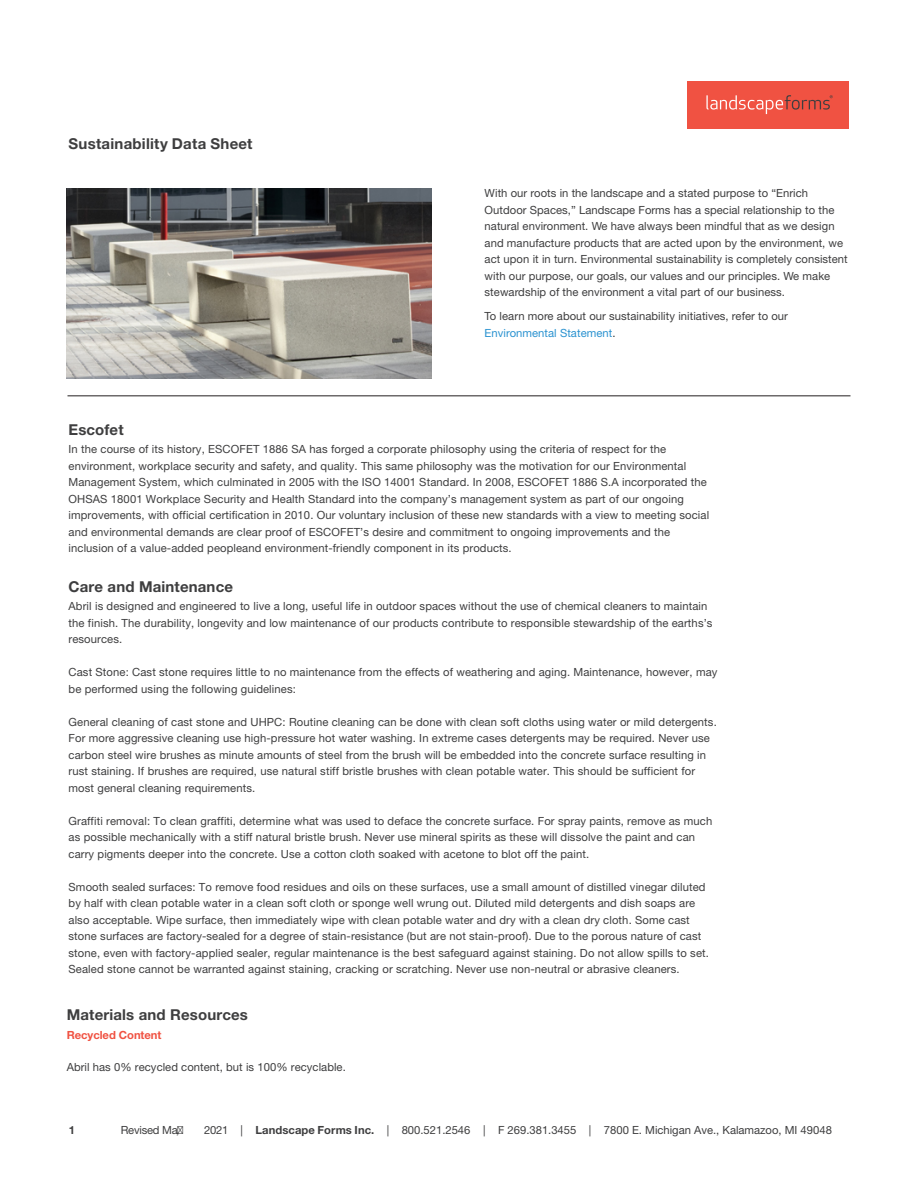
<style>
.page{position:relative;width:918px;height:1188px;background:#fff}
.page>*{position:absolute;margin:0;border:0;box-sizing:border-box;transform-origin:0 0}
.t1{font:700 15px "Helvetica Neue LT Std";letter-spacing:.01em;color:#3e3e3f}
.t2{font:11.25px/16.5px "Helvetica Neue LT Std";letter-spacing:.01em;color:#3e3e3f}
.t3{font:700 11.25px "Helvetica Neue LT Std";letter-spacing:-.005em;color:#f05242}
.t4{font:11.25px "Helvetica Neue LT Std";letter-spacing:-.02em;color:#3e3e3f}
.t5{font:700 11.25px "Helvetica Neue LT Std";color:#3e3e3f}
.s1{color:#2a92d0}
.s2{font-weight:700}
</style>
<div class="page">
<div style="left:687px;top:81px;width:162px;height:47px;background:#f05242"></div>
<svg style="left:706px;top:95px;width:127px;height:19px"></svg>
<hr style="left:68px;top:396px;width:782px;height:1px;background:#231f20">
<img style="left:67px;top:189px;width:365px;height:190px">
<h1 class="t1" style="left:69px;top:134px;width:186px">Sustainability Data Sheet</h1>
<p class="t2" style="left:485px;top:185px;width:365px">With our roots in the landscape and a stated purpose to “Enrich Outdoor Spaces,” Landscape Forms has a special relationship to the natural environment. We have always been mindful that as we design and manufacture products that are acted upon by the environment, we act upon it in turn. Environmental sustainability is completely consistent with our purpose, our goals, our values and our principles. We make stewardship of the environment a vital part of our business.</p>
<p class="t2" style="left:485px;top:308px;width:305px">To learn more about our sustainability initiatives, refer to our<br><span class="s1">Environmental Statement</span>.</p>
<h1 class="t1" style="left:69px;top:420px;width:57px">Escofet</h1>
<p class="t2" style="left:69px;top:441px;width:642px">In the course of its history, ESCOFET 1886 SA has forged a corporate philosophy using the criteria of respect for the environment, workplace security and safety, and quality. This same philosophy was the motivation for our Environmental Management System, which culminated in 2005 with the ISO 14001 Standard. In 2008, ESCOFET 1886 S.A incorporated the OHSAS 18001 Workplace Security and Health Standard into the company’s management system as part of our ongoing improvements, with official certification in 2010. Our voluntary inclusion of these new standards with a view to meeting social and environmental demands are clear proof of ESCOFET’s desire and commitment to ongoing improvements and the inclusion of a value-added peopleand environment-friendly component in its products.</p>
<h1 class="t1" style="left:69px;top:578px;width:166px">Care and Maintenance</h1>
<p class="t2" style="left:69px;top:598px;width:646px">Abril is designed and engineered to live a long, useful life in outdoor spaces without the use of chemical cleaners to maintain the finish. The durability, longevity and low maintenance of our products contribute to responsible stewardship of the earths’s resources.</p>
<p class="t2" style="left:69px;top:664px;width:650px">Cast Stone: Cast stone requires little to no maintenance from the effects of weathering and aging. Maintenance, however, may be performed using the following guidelines:</p>
<p class="t2" style="left:69px;top:713px;width:650px">General cleaning of cast stone and UHPC: Routine cleaning can be done with clean soft cloths using water or mild detergents.<br>For more aggressive cleaning use high-pressure hot water washing. In extreme cases detergents may be required. Never use carbon steel wire brushes as minute amounts of steel from the brush will be embedded into the concrete surface resulting in rust staining. If brushes are required, use natural stiff bristle brushes with clean potable water. This should be sufficient for most general cleaning requirements.</p>
<p class="t2" style="left:69px;top:812px;width:645px">Graffiti removal: To clean graffiti, determine what was used to deface the concrete surface. For spray paints, remove as much as possible mechanically with a stiff natural bristle brush. Never use mineral spirits as these will dissolve the paint and can carry pigments deeper into the concrete. Use a cotton cloth soaked with acetone to blot off the paint.</p>
<p class="t2" style="left:69px;top:878px;width:642px">Smooth sealed surfaces: To remove food residues and oils on these surfaces, use a small amount of distilled vinegar diluted by half with clean potable water in a clean soft cloth or sponge well wrung out. Diluted mild detergents and dish soaps are also acceptable. Wipe surface, then immediately wipe with clean potable water and dry with a clean dry cloth. Some cast stone surfaces are factory-sealed for a degree of stain-resistance (but are not stain-proof). Due to the porous nature of cast stone, even with factory-applied sealer, regular maintenance is the best safeguard against staining. Do not allow spills to set.<br>Sealed stone cannot be warranted against staining, cracking or scratching. Never use non-neutral or abrasive cleaners.</p>
<h1 class="t1" style="left:67px;top:1005px;width:183px">Materials and Resources</h1>
<p class="t3" style="left:67px;top:1028px;width:96px">Recycled Content</p>
<p class="t2" style="left:67px;top:1058px;width:281px">Abril has 0% recycled content, but is 100% recyclable.</p>
<p class="t5" style="left:69px;top:1123px;width:8px">1</p>
<p class="t4" style="left:121px;top:1123px;width:64px">Revised Ma, Z</p>
<p class="t2" style="left:204px;top:1122px;width:629px">2021 | <span class="s2">Landscape Forms Inc.</span> | 800.521.2546 | F 269.381.3455 | 7800 E. Michigan Ave., Kalamazoo, MI 49048</p>
</div>
